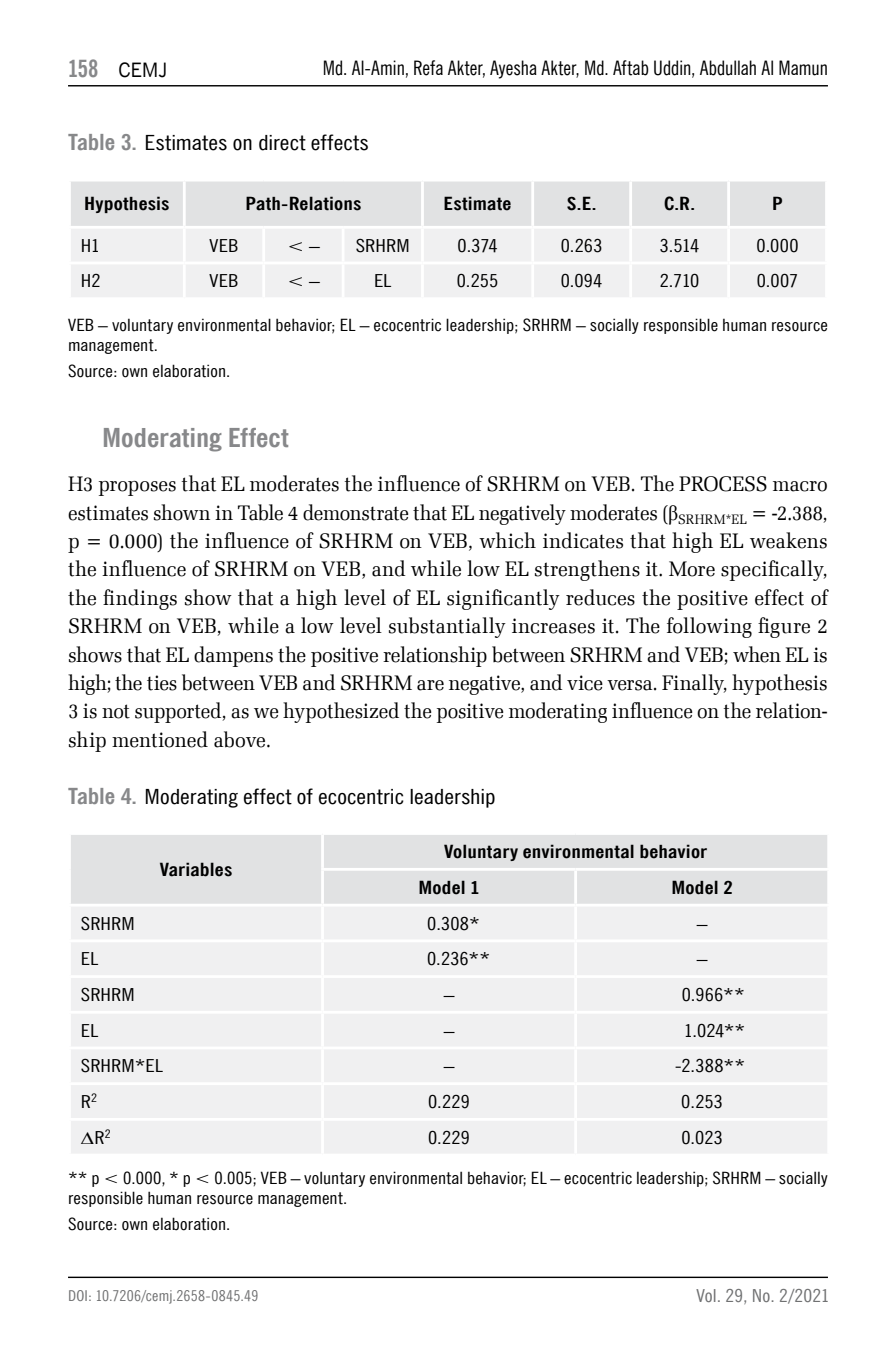
<style>
.page{position:relative;width:896px;height:1361px;background:#fff}
.page>*{position:absolute;margin:0;border:0;box-sizing:border-box;transform-origin:0 0}
.t1{font:700 26px "News Goth Cn EU";color:#87888a;scale:1.15 1}
.t2{font:21px/28.4px "Zapf Ellipt EU";letter-spacing:-.01em;color:#000;text-align:justify;scale:.94 1}
.t3{font:21px "News Goth Cn EU";letter-spacing:.005em;color:#000;scale:1.2 1}
.t4{font:20px "News Goth Cn EU";color:#000}
.t5{font:20px "News Goth EU";color:#000}
.t6{font:18px "News Goth Cn EU";letter-spacing:.005em;color:#000;scale:1.2 1}
.t7{font:700 18px/35.8px "News Goth Cn EU";letter-spacing:.01em;color:#000;scale:1.2 1}
.t8{font:18px "News Goth Cn EU";letter-spacing:.005em;color:#707172;scale:1.15 1}
.t9{font:17px/20px "News Goth Cn EU";letter-spacing:.01em;color:#000;scale:1.15 1}
.t10{font:15px "News Goth Cn EU";letter-spacing:.015em;color:#707172;scale:1.1 1}
.s1{font-family:"News Goth Cn EU";font-weight:700;font-size:24px;color:#87888a}
.s2{font-weight:700;font-size:22px;color:#87888a}
.s3{font-family:"Times New Roman"}
</style>
<div class="page">
<hr style="left:68px;top:1276px;width:760px;height:2px;background:#000">
<hr style="left:68px;top:85px;width:760px;height:1px;background:#000">
<div style="left:71px;top:181px;width:754px;height:45px;background:#e1e2e3"></div>
<div style="left:71px;top:229px;width:754px;height:68px;background:#f0f0f1"></div>
<hr style="left:183px;top:181px;width:3px;height:45px;background:#fff">
<hr style="left:421px;top:181px;width:3px;height:45px;background:#fff">
<hr style="left:531px;top:181px;width:3px;height:45px;background:#fff">
<hr style="left:629px;top:181px;width:3px;height:45px;background:#fff">
<hr style="left:727px;top:181px;width:3px;height:45px;background:#fff">
<hr style="left:183px;top:229px;width:3px;height:33px;background:#fff">
<hr style="left:262px;top:229px;width:3px;height:33px;background:#fff">
<hr style="left:342px;top:229px;width:2px;height:33px;background:#fff">
<hr style="left:421px;top:229px;width:3px;height:33px;background:#fff">
<hr style="left:531px;top:229px;width:3px;height:33px;background:#fff">
<hr style="left:629px;top:229px;width:3px;height:33px;background:#fff">
<hr style="left:727px;top:229px;width:3px;height:33px;background:#fff">
<hr style="left:68px;top:262px;width:116px;height:2px;background:#fff">
<hr style="left:184px;top:262px;width:80px;height:2px;background:#fff">
<hr style="left:183px;top:264px;width:3px;height:33px;background:#fff">
<hr style="left:264px;top:262px;width:79px;height:2px;background:#fff">
<hr style="left:262px;top:264px;width:3px;height:33px;background:#fff">
<hr style="left:343px;top:262px;width:79px;height:2px;background:#fff">
<hr style="left:342px;top:264px;width:2px;height:33px;background:#fff">
<hr style="left:422px;top:262px;width:111px;height:2px;background:#fff">
<hr style="left:421px;top:264px;width:3px;height:33px;background:#fff">
<hr style="left:533px;top:262px;width:97px;height:2px;background:#fff">
<hr style="left:531px;top:264px;width:3px;height:33px;background:#fff">
<hr style="left:630px;top:262px;width:98px;height:2px;background:#fff">
<hr style="left:629px;top:264px;width:3px;height:33px;background:#fff">
<hr style="left:728px;top:262px;width:100px;height:2px;background:#fff">
<hr style="left:727px;top:264px;width:3px;height:33px;background:#fff">
<div style="left:71px;top:835px;width:756px;height:69px;background:#e1e2e3"></div>
<div style="left:71px;top:907px;width:756px;height:246px;background:#f0f0f1"></div>
<hr style="left:321px;top:835px;width:3px;height:33px;background:#fff">
<hr style="left:321px;top:868px;width:254px;height:3px;background:#fff">
<hr style="left:321px;top:871px;width:3px;height:33px;background:#fff">
<hr style="left:575px;top:868px;width:255px;height:3px;background:#fff">
<hr style="left:574px;top:871px;width:3px;height:33px;background:#fff">
<hr style="left:321px;top:906px;width:3px;height:33px;background:#fff">
<hr style="left:574px;top:906px;width:3px;height:33px;background:#fff">
<hr style="left:68px;top:939px;width:254px;height:3px;background:#fff">
<hr style="left:322px;top:939px;width:253px;height:3px;background:#fff">
<hr style="left:321px;top:942px;width:3px;height:33px;background:#fff">
<hr style="left:575px;top:939px;width:255px;height:3px;background:#fff">
<hr style="left:574px;top:942px;width:3px;height:33px;background:#fff">
<hr style="left:68px;top:975px;width:254px;height:3px;background:#fff">
<hr style="left:322px;top:975px;width:253px;height:3px;background:#fff">
<hr style="left:321px;top:978px;width:3px;height:33px;background:#fff">
<hr style="left:575px;top:975px;width:255px;height:3px;background:#fff">
<hr style="left:574px;top:978px;width:3px;height:33px;background:#fff">
<hr style="left:68px;top:1011px;width:254px;height:2px;background:#fff">
<hr style="left:322px;top:1011px;width:253px;height:2px;background:#fff">
<hr style="left:321px;top:1013px;width:3px;height:33px;background:#fff">
<hr style="left:575px;top:1011px;width:255px;height:2px;background:#fff">
<hr style="left:574px;top:1013px;width:3px;height:33px;background:#fff">
<hr style="left:68px;top:1046px;width:254px;height:3px;background:#fff">
<hr style="left:322px;top:1046px;width:253px;height:3px;background:#fff">
<hr style="left:321px;top:1049px;width:3px;height:33px;background:#fff">
<hr style="left:575px;top:1046px;width:255px;height:3px;background:#fff">
<hr style="left:574px;top:1049px;width:3px;height:33px;background:#fff">
<hr style="left:68px;top:1082px;width:254px;height:3px;background:#fff">
<hr style="left:322px;top:1082px;width:253px;height:3px;background:#fff">
<hr style="left:321px;top:1085px;width:3px;height:33px;background:#fff">
<hr style="left:575px;top:1082px;width:255px;height:3px;background:#fff">
<hr style="left:574px;top:1085px;width:3px;height:33px;background:#fff">
<hr style="left:68px;top:1118px;width:254px;height:2px;background:#fff">
<hr style="left:322px;top:1118px;width:253px;height:2px;background:#fff">
<hr style="left:321px;top:1120px;width:3px;height:33px;background:#fff">
<hr style="left:575px;top:1118px;width:255px;height:2px;background:#fff">
<hr style="left:574px;top:1120px;width:3px;height:33px;background:#fff">
<p class="t5" style="left:68px;top:58px;width:101px"><span class="s1">158</span> CEMJ</p>
<p class="t4" style="left:323px;top:56px;width:507px">Md. Al-Amin, Refa Akter, Ayesha Akter, Md. Aftab Uddin, Abdullah Al Mamun</p>
<p class="t3" style="left:68px;top:130px;width:252px"><span class="s2">Table 3.</span> Estimates on direct effects</p>
<p class="t7" style="left:84px;top:186px;width:73px">Hypothesis</p>
<p class="t7" style="left:245px;top:186px;width:98px">Path-Relations</p>
<p class="t7" style="left:443px;top:186px;width:58px">Estimate</p>
<p class="t7" style="left:567px;top:186px;width:26px">S.E.</p>
<p class="t7" style="left:664px;top:186px;width:27px">C.R.</p>
<p class="t7" style="left:772px;top:186px;width:10px">P</p>
<p class="t6" style="left:81px;top:234px;width:17px">H1</p>
<p class="t6" style="left:210px;top:234px;width:25px">VEB</p>
<p class="t6" style="left:287px;top:234px;width:29px">&lt; –</p>
<p class="t6" style="left:356px;top:234px;width:47px">SRHRM</p>
<p class="t6" style="left:457px;top:234px;width:35px">0.374</p>
<p class="t6" style="left:561px;top:234px;width:36px">0.263</p>
<p class="t6" style="left:660px;top:234px;width:34px">3.514</p>
<p class="t6" style="left:756px;top:234px;width:37px">0.000</p>
<p class="t6" style="left:81px;top:270px;width:18px">H2</p>
<p class="t6" style="left:210px;top:270px;width:25px">VEB</p>
<p class="t6" style="left:287px;top:270px;width:29px">&lt; –</p>
<p class="t6" style="left:374px;top:270px;width:16px">EL</p>
<p class="t6" style="left:457px;top:270px;width:36px">0.255</p>
<p class="t6" style="left:561px;top:270px;width:36px">0.094</p>
<p class="t6" style="left:660px;top:270px;width:35px">2.710</p>
<p class="t6" style="left:757px;top:270px;width:36px">0.007</p>
<p class="t9" style="left:68px;top:316px;width:662px">VEB – voluntary environmental behavior; EL – ecocentric leadership; SRHRM – socially responsible human resource management.</p>
<p class="t9" style="left:68px;top:361px;width:143px">Source: own elaboration.</p>
<p class="t1" style="left:102px;top:421px;width:164px">Moderating Effect</p>
<p class="t2" style="left:68px;top:470px;width:810px">H3 proposes that EL moderates the influence of SRHRM on VEB. The PROCESS macro estimates shown in Table 4 demonstrate that EL negatively moderates (<span class="s3">β</span><sub>SRHRM*EL</sub> = -2.388, p = 0.000) the influence of SRHRM on VEB, which indicates that high EL weakens the influence of SRHRM on VEB, and while low EL strengthens it. More specifically, the findings show that a high level of EL significantly reduces the positive effect of SRHRM on VEB, while a low level substantially increases it. The following figure 2 shows that EL dampens the positive relationship between SRHRM and VEB; when EL is high; the ties between VEB and SRHRM are negative, and vice versa. Finally, hypothesis 3 is not supported, as we hypothesized the positive moderating influence on the relation&shy;ship mentioned above.</p>
<p class="t3" style="left:68px;top:783px;width:358px"><span class="s2">Table 4.</span> Moderating effect of ecocentric leadership</p>
<p class="t7" style="left:160px;top:852px;width:62px">Variables</p>
<p class="t7" style="left:418px;top:834px;width:242px;text-indent:26px">Voluntary environmental behavior<br>Model 1</p>
<p class="t7" style="left:671px;top:870px;width:53px">Model 2</p>
<p class="t6" style="left:81px;top:912px;width:47px">SRHRM</p>
<p class="t6" style="left:427px;top:912px;width:45px">0.308*</p>
<p class="t6" style="left:697px;top:912px;width:10px">–</p>
<p class="t6" style="left:81px;top:948px;width:16px">EL</p>
<p class="t6" style="left:427px;top:948px;width:54px">0.236**</p>
<p class="t6" style="left:697px;top:948px;width:10px">–</p>
<p class="t6" style="left:81px;top:983px;width:47px">SRHRM</p>
<p class="t6" style="left:444px;top:983px;width:10px">–</p>
<p class="t6" style="left:682px;top:983px;width:54px">0.966**</p>
<p class="t6" style="left:81px;top:1019px;width:16px">EL</p>
<p class="t6" style="left:444px;top:1019px;width:10px">–</p>
<p class="t6" style="left:684px;top:1019px;width:53px">1.024**</p>
<p class="t6" style="left:81px;top:1055px;width:70px">SRHRM*EL</p>
<p class="t6" style="left:444px;top:1055px;width:10px">–</p>
<p class="t6" style="left:675px;top:1055px;width:60px">-2.388**</p>
<p class="t6" style="left:81px;top:1090px;width:15px">R<sup>2</sup></p>
<p class="t6" style="left:428px;top:1090px;width:36px">0.229</p>
<p class="t6" style="left:681px;top:1090px;width:36px">0.253</p>
<p class="t6" style="left:81px;top:1126px;width:26px">∆R<sup>2</sup></p>
<p class="t6" style="left:428px;top:1126px;width:36px">0.229</p>
<p class="t6" style="left:681px;top:1126px;width:36px">0.023</p>
<p class="t9" style="left:68px;top:1168px;width:662px">** p &lt; 0.000, * p &lt; 0.005; VEB – voluntary environmental behavior; EL – ecocentric leadership; SRHRM – socially responsible human resource management.</p>
<p class="t9" style="left:68px;top:1214px;width:143px">Source: own elaboration.</p>
<p class="t10" style="left:68px;top:1286px;width:174px">DOI: 10.7206/cemj.2658-0845.49</p>
<p class="t8" style="left:696px;top:1285px;width:117px">Vol. 29, No. 2/2021</p>
</div>
